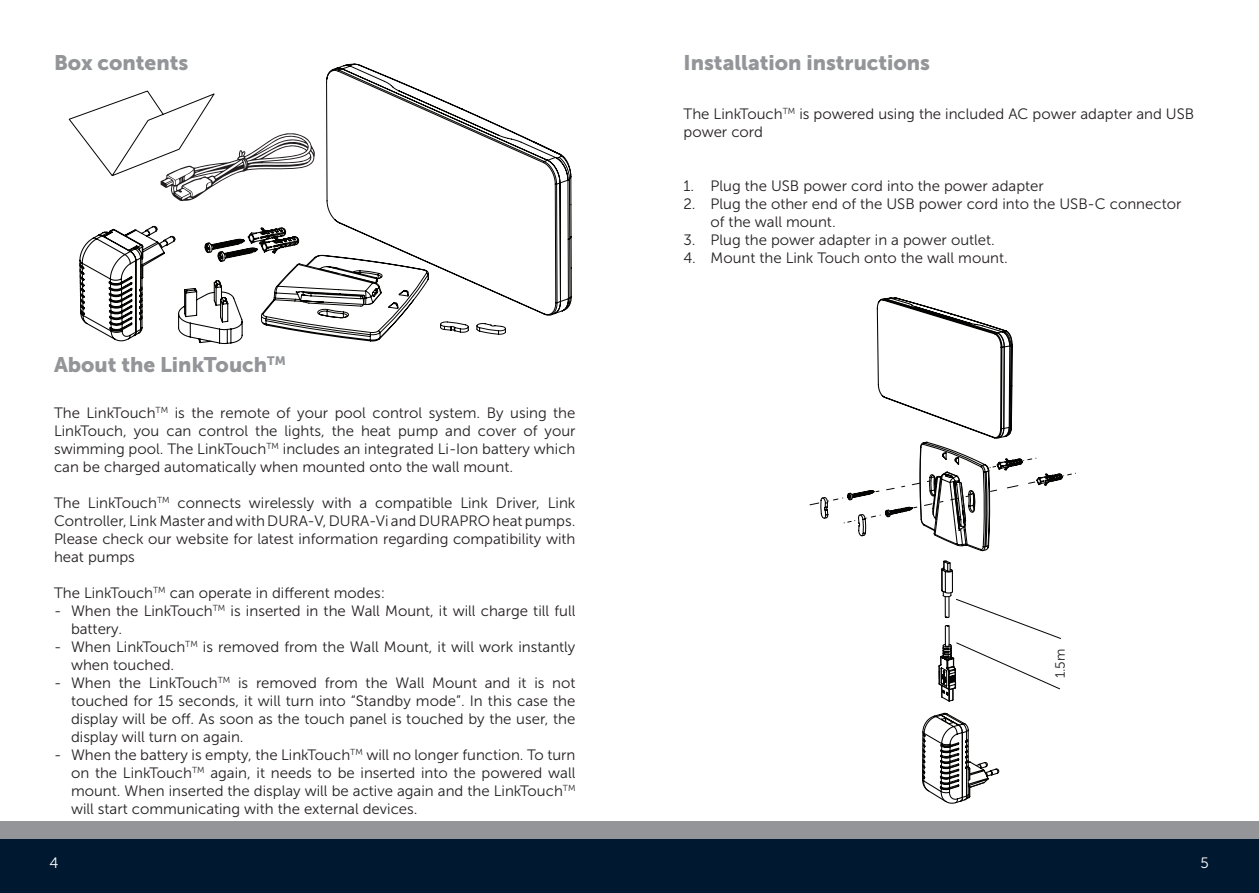
<style>
.page{position:relative;width:1259px;height:893px;background:#fff}
.page>*{position:absolute;margin:0;border:0;box-sizing:border-box;transform-origin:0 0}
.t1{font:21px "Museo Sans 900";color:#939598}
.t2{font:15px/18px "Museo Sans 300";color:#231f20;text-align:justify}
.t3{font:15px "Museo Sans 300";color:#fff}
.t4{font:13.5px "Museo Sans 300";color:#231f20}
</style>
<div class="page">
<div style="left:614px;top:839px;width:645px;height:54px;background:#001930"></div>
<div style="left:614px;top:822px;width:645px;height:17px;background:#939598"></div>
<div style="left:0;top:839px;width:644px;height:54px;background:#001930"></div>
<div style="left:0;top:822px;width:644px;height:17px;background:#939598"></div>
<svg style="left:326px;top:63px;width:246px;height:253px"></svg>
<svg style="left:68px;top:90px;width:247px;height:112px"></svg>
<svg style="left:440px;top:321px;width:66px;height:14px"></svg>
<svg style="left:79px;top:226px;width:350px;height:118px"></svg>
<svg style="left:809px;top:298px;width:267px;height:504px"></svg>
<h1 class="t1" style="left:54px;top:50px;width:136px">Box contents</h1>
<h1 class="t1" style="left:54px;top:353px;width:233px">About the LinkTouch<sup>TM</sup></h1>
<p class="t2" style="left:54px;top:404px;width:523px">The LinkTouch<sup>TM</sup> is the remote of your pool control system. By using the LinkTouch, you can control the lights, the heat pump and cover of your swimming pool. The LinkTouch<sup>TM</sup> includes an integrated Li-Ion battery which can be charged automatically when mounted onto the wall mount.</p>
<p class="t2" style="left:54px;top:494px;width:523px">The LinkTouch<sup>TM</sup> connects wirelessly with a compatible Link Driver, Link Controller, Link Master and with DURA-V, DURA-Vi and DURAPRO heat pumps.<br>Please check our website for latest information regarding compatibility with heat pumps</p>
<p class="t2" style="left:54px;top:584px;width:332px">The LinkTouch<sup>TM</sup> can operate in different modes:</p>
<p class="t2" style="left:71px;top:602px;width:506px;text-indent:-17px">- When the LinkTouch<sup>TM</sup> is inserted in the Wall Mount, it will charge till full battery.</p>
<p class="t2" style="left:71px;top:638px;width:506px;text-indent:-17px">- When LinkTouch<sup>TM</sup> is removed from the Wall Mount, it will work instantly when touched.</p>
<p class="t2" style="left:71px;top:674px;width:506px;text-indent:-17px">- When the LinkTouch<sup>TM</sup> is removed from the Wall Mount and it is not touched for 15 seconds, it will turn into “Standby mode”. In this case the display will be off. As soon as the touch panel is touched by the user, the display will turn on again.</p>
<p class="t2" style="left:71px;top:746px;width:506px;text-indent:-17px">- When the battery is empty, the LinkTouch<sup>TM</sup> will no longer function. To turn on the LinkTouch<sup>TM</sup> again, it needs to be inserted into the powered wall mount. When inserted the display will be active again and the LinkTouch<sup>TM </sup>will start communicating with the external devices.</p>
<h1 class="t1" style="left:683px;top:50px;width:248px">Installation instructions</h1>
<p class="t2" style="left:683px;top:105px;width:512px">The LinkTouch<sup>TM</sup> is powered using the included AC power adapter and USB power cord</p>
<p class="t2" style="left:683px;top:177px;width:362px">1. Plug the USB power cord into the power adapter</p>
<p class="t2" style="left:710px;top:195px;width:472px;text-indent:-27px">2. Plug the other end of the USB power cord into the USB-C connector of the wall mount.</p>
<p class="t2" style="left:683px;top:231px;width:313px">3. Plug the power adapter in a power outlet.</p>
<p class="t2" style="left:683px;top:249px;width:326px">4. Mount the Link Touch onto the wall mount.</p>
<p class="t4" style="left:1053px;top:678px;width:31px;rotate:-90deg">1.5m</p>
<p class="t3" style="left:50px;top:854px;width:10px">4</p>
<p class="t3" style="left:1200px;top:854px;width:10px">5</p>
</div>
